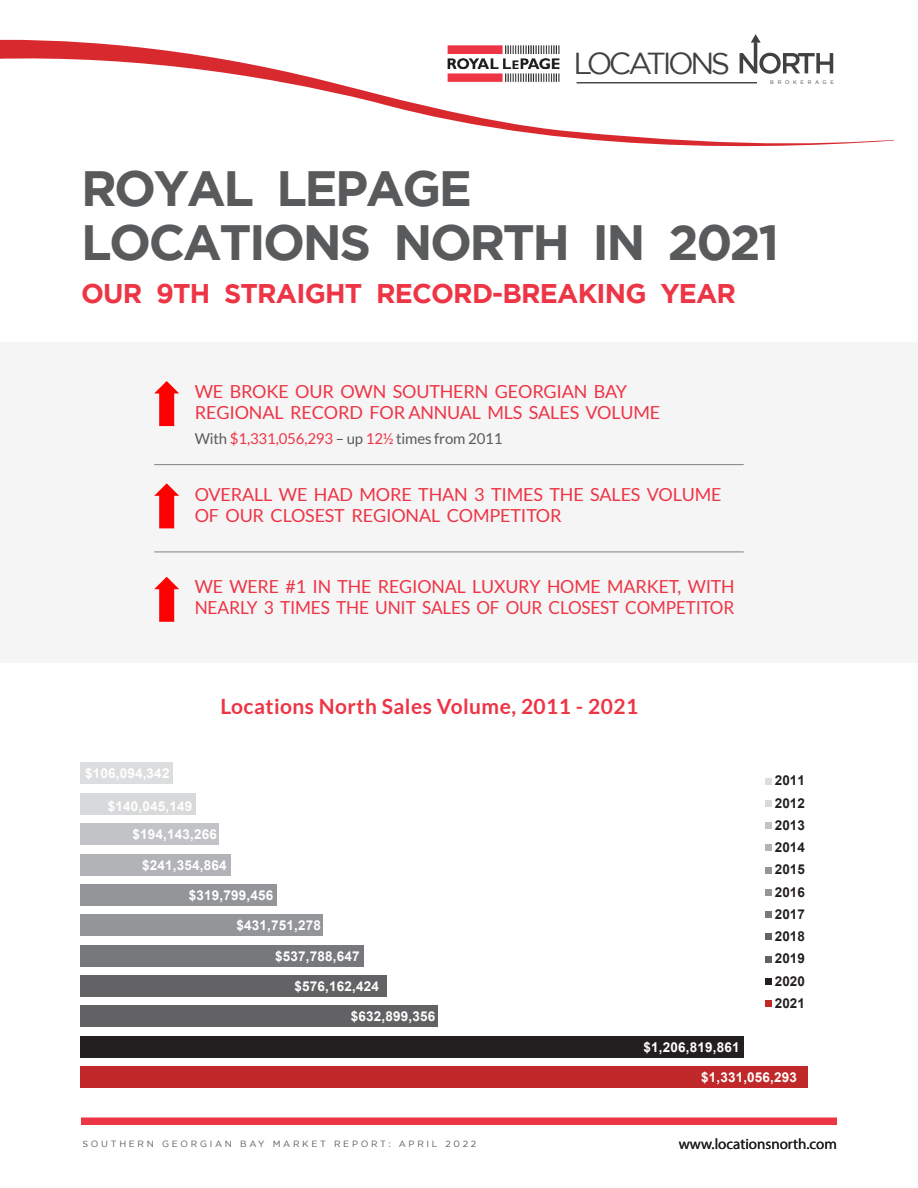
<style>
.page{position:relative;width:918px;height:1188px;background:#fff}
.page>*{position:absolute;margin:0;border:0;box-sizing:border-box;transform-origin:0 0}
.t1{font:700 49.5px/54px "Gotham";letter-spacing:-.05em;color:#595a5c}
.t2{font:30.3px "Gotham";letter-spacing:-.115em;color:#414141}
.t3{font:700 27px "Gotham";letter-spacing:-.03em;color:#ed3545}
.t4{font:700 21px "Lato";letter-spacing:.02em;color:#ed3545}
.t5{font:18px/21px "Lato";letter-spacing:-.01em;color:#ed3545}
.t6{font:15px "Lato";letter-spacing:-.01em;color:#595a5c}
.t7{font:15px "Myriad Pro";color:#231f20}
.t8{font:700 13.65px/28px "Arial";letter-spacing:.015em;color:#fff}
.t9{font:700 13.65px/22.2px "Arial";color:#231f20;text-align:justify}
.t10{font:9px "Gotham";letter-spacing:.3em;color:#595a5c}
.t11{font:5.25px "Gotham";letter-spacing:.7em;color:#414141}
.s1{color:#ed3545}
</style>
<div class="page">
<div style="left:81px;top:1118px;width:756px;height:7px;background:#ed3545"></div>
<div style="left:80px;top:763px;width:92px;height:21px;background:#dcdddf"></div>
<div style="left:80px;top:793px;width:115px;height:22px;background:#d8d9db"></div>
<div style="left:80px;top:823px;width:139px;height:22px;background:#c2c3c6"></div>
<div style="left:80px;top:854px;width:150px;height:21px;background:#b2b3b7"></div>
<div style="left:80px;top:884px;width:196px;height:22px;background:#939598"></div>
<div style="left:80px;top:914px;width:243px;height:22px;background:#939598"></div>
<div style="left:80px;top:945px;width:284px;height:21px;background:#76787b"></div>
<div style="left:80px;top:975px;width:306px;height:22px;background:#636366"></div>
<div style="left:80px;top:1006px;width:358px;height:21px;background:#626265"></div>
<div style="left:80px;top:1036px;width:664px;height:22px;background:#231f20"></div>
<div style="left:80px;top:1066px;width:727px;height:22px;background:#c02829"></div>
<div style="left:765px;top:778px;width:7px;height:7px;background:#dcdddf"></div>
<div style="left:765px;top:800px;width:7px;height:7px;background:#d8d9db"></div>
<div style="left:765px;top:822px;width:7px;height:7px;background:#c2c3c6"></div>
<div style="left:765px;top:844px;width:7px;height:7px;background:#b2b3b7"></div>
<div style="left:765px;top:867px;width:7px;height:7px;background:#939598"></div>
<div style="left:765px;top:889px;width:7px;height:7px;background:#939598"></div>
<div style="left:765px;top:911px;width:7px;height:7px;background:#76787b"></div>
<div style="left:765px;top:933px;width:7px;height:7px;background:#636366"></div>
<div style="left:765px;top:956px;width:7px;height:7px;background:#626265"></div>
<div style="left:765px;top:978px;width:7px;height:7px;background:#231f20"></div>
<div style="left:765px;top:1000px;width:7px;height:7px;background:#c02829"></div>
<div style="left:0;top:342px;width:918px;height:321px;background:#f6f5f6"></div>
<hr style="left:154px;top:552px;width:590px;height:1px;background:#807f84">
<hr style="left:154px;top:464px;width:590px;height:1px;background:#807f84">
<svg style="left:154px;top:483px;width:25px;height:45px"></svg>
<svg style="left:154px;top:577px;width:25px;height:45px"></svg>
<svg style="left:154px;top:381px;width:25px;height:45px"></svg>
<svg style="left:0;top:37px;width:894px;height:110px"></svg>
<h2 class="t2" style="left:573px;top:46px;width:158px">LOCATIONS</h2>
<p class="t11" style="left:770px;top:80px;width:65px">BROKERAGE</p>
<h1 class="t1" style="left:81px;top:160px;width:700px">ROYAL LEPAGE<br>LOCATIONS NORTH IN 2021</h1>
<h3 class="t3" style="left:81px;top:277px;width:657px">OUR 9TH STRAIGHT RECORD-BREAKING YEAR</h3>
<p class="t5" style="left:195px;top:381px;width:467px">WE BROKE OUR OWN SOUTHERN GEORGIAN BAY<br>REGIONAL RECORD FOR ANNUAL MLS SALES VOLUME</p>
<p class="t6" style="left:195px;top:430px;width:309px">With <span class="s1">$1,331,056,293</span> – up <span class="s1">12½</span> times from 2011</p>
<p class="t5" style="left:195px;top:484px;width:528px">OVERALL WE HAD MORE THAN 3 TIMES THE SALES VOLUME<br>OF OUR CLOSEST REGIONAL COMPETITOR</p>
<p class="t5" style="left:195px;top:576px;width:542px">WE WERE #1 IN THE REGIONAL LUXURY HOME MARKET, WITH<br>NEARLY 3 TIMES THE UNIT SALES OF OUR CLOSEST COMPETITOR</p>
<p class="t4" style="left:220px;top:695px;width:419px">Locations North Sales Volume, 2011 - 2021</p>
<p class="t8" style="left:85px;top:760px;width:86px">$106,094,342</p>
<p class="t8" style="left:133px;top:792px;width:86px;text-indent:-25px">$140,045,149 $194,143,266</p>
<p class="t8" style="left:142px;top:851px;width:86px">$241,354,864</p>
<p class="t8" style="left:189px;top:881px;width:86px">$319,799,456</p>
<p class="t8" style="left:236px;top:912px;width:86px">$431,751,278</p>
<p class="t8" style="left:275px;top:942px;width:86px">$537,788,647</p>
<p class="t8" style="left:294px;top:972px;width:86px">$576,162,424</p>
<p class="t8" style="left:351px;top:1003px;width:86px">$632,899,356</p>
<p class="t9" style="left:775px;top:770px;width:31px">2011<br>2012<br>2013<br>2014<br>2015<br>2016<br>2017<br>2018<br>2019<br>2020<br>2021</p>
<p class="t8" style="left:643px;top:1033px;width:98px">$1,206,819,861</p>
<p class="t8" style="left:701px;top:1063px;width:98px">$1,331,056,293</p>
<p class="t10" style="left:82px;top:1139px;width:395px">SOUTHERN GEORGIAN BAY MARKET REPORT: APRIL 2022</p>
<p class="t7" style="left:679px;top:1134px;width:160px">www.locationsnorth.com</p>
</div>
